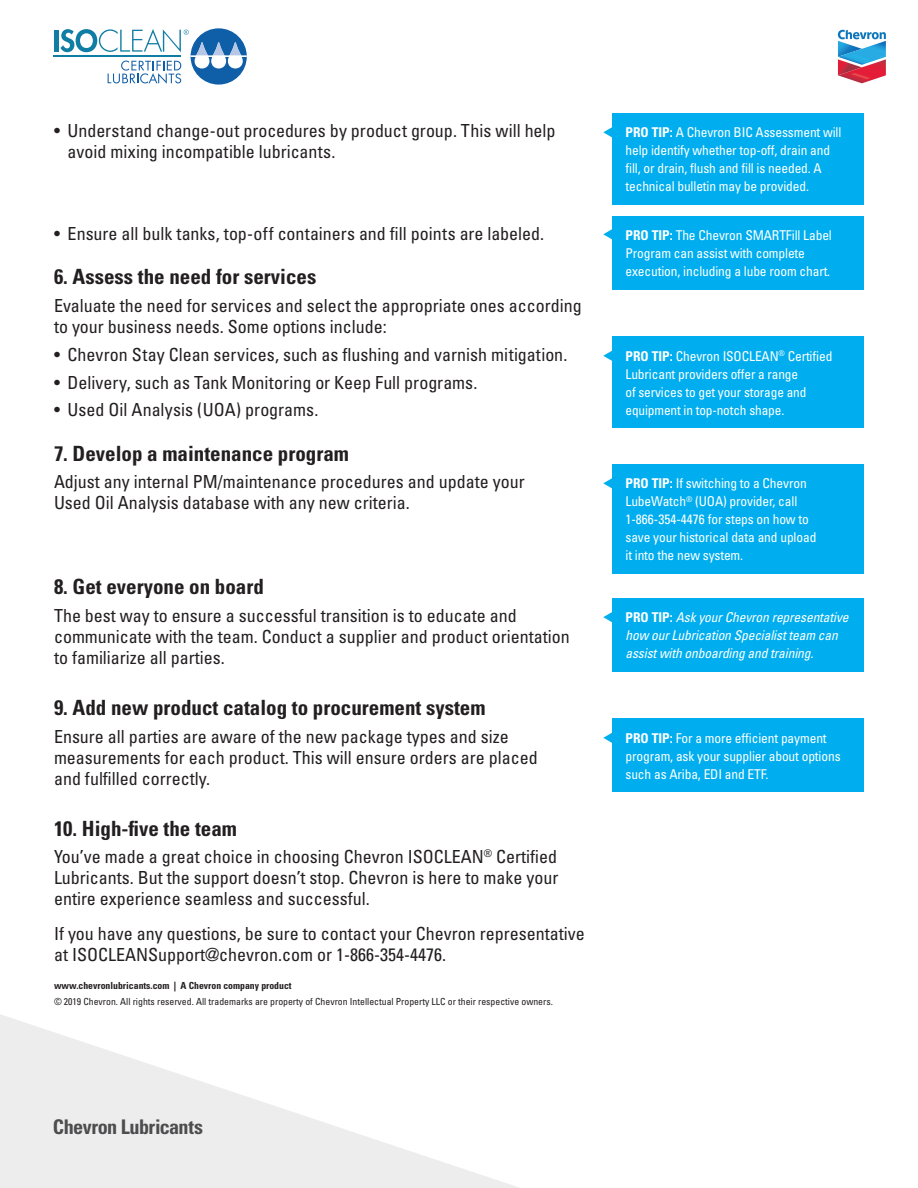
<style>
.page{position:relative;width:918px;height:1188px;background:#fff}
.page>*{position:absolute;margin:0;border:0;box-sizing:border-box;transform-origin:0 0}
.Section_Title{font:700 condensed 21px "Univers";color:#231f20}
.t1{font:700 condensed 20.25px "Univers";letter-spacing:-.025em;color:#4d4d4f}
.Body_Copy{font:condensed 18px/21px "Univers";color:#231f20}
.Pro_Tip{font:condensed 13.5px/18px "Univers";letter-spacing:-.01em;color:#fff}
.Pro_Tip-2{font:italic condensed 13.5px/18px "Univers";letter-spacing:-.01em;color:#fff}
.Body_Copy-2{font:condensed 9.75px "Univers";color:#231f20}
.Body_Copy-3{font:700 condensed 9.75px "Univers";color:#231f20}
.s1{font-weight:700}
.s2{font-weight:700;font-style:normal}
</style>
<div class="page">
<div style="left:612px;top:113px;width:252px;height:92px;background:#00aeef"></div>
<div style="left:612px;top:216px;width:252px;height:74px;background:#00aeef"></div>
<div style="left:612px;top:337px;width:252px;height:91px;background:#00aeef"></div>
<div style="left:612px;top:464px;width:252px;height:110px;background:#00aeef"></div>
<div style="left:612px;top:598px;width:252px;height:74px;background:#00aeef"></div>
<div style="left:612px;top:719px;width:252px;height:73px;background:#00aeef"></div>
<svg style="left:603px;top:127px;width:9px;height:10px"></svg>
<svg style="left:603px;top:229px;width:9px;height:10px"></svg>
<svg style="left:603px;top:351px;width:9px;height:10px"></svg>
<svg style="left:603px;top:478px;width:9px;height:10px"></svg>
<svg style="left:603px;top:612px;width:9px;height:10px"></svg>
<svg style="left:603px;top:733px;width:9px;height:10px"></svg>
<svg style="left:0;top:1014px;width:519px;height:174px;fill:#f4f4f4"></svg>
<svg style="left:108px;top:61px;width:73px;height:23px"></svg>
<hr style="left:54px;top:30px;width:4px;height:22px;background:#0f7da4">
<hr style="left:54px;top:56px;width:127px;height:1px;background:#0f7da4">
<div style="left:191px;top:28px;width:56px;height:57px;background:#0f5ea8;border-radius:50%"></div>
<svg style="left:195px;top:42px;width:48px;height:27px"></svg>
<hr style="left:191px;top:55px;width:56px;height:2px;background:#fff">
<svg style="left:60px;top:29px;width:129px;height:23px"></svg>
<svg style="left:838px;top:30px;width:48px;height:53px"></svg>
<p class="Body_Copy" style="left:68px;top:120px;width:490px;text-indent:-14px">• Understand change-out procedures by product group. This will help avoid mixing incompatible lubricants.</p>
<p class="Body_Copy" style="left:54px;top:223px;width:492px">• Ensure all bulk tanks, top-off containers and fill points are labeled.</p>
<p class="Section_Title" style="left:54px;top:264px;width:264px">6. Assess the need for services</p>
<p class="Body_Copy" style="left:54px;top:295px;width:529px">Evaluate the need for services and select the appropriate ones according to your business needs. Some options include:</p>
<p class="Body_Copy" style="left:54px;top:344px;width:515px">• Chevron Stay Clean services, such as flushing and varnish mitigation.</p>
<p class="Body_Copy" style="left:54px;top:371px;width:425px">• Delivery, such as Tank Monitoring or Keep Full programs.</p>
<p class="Body_Copy" style="left:54px;top:399px;width:266px">• Used Oil Analysis (UOA) programs.</p>
<p class="Section_Title" style="left:54px;top:440px;width:297px">7. Develop a maintenance program</p>
<p class="Body_Copy" style="left:54px;top:471px;width:472px">Adjust any internal PM/maintenance procedures and update your<br>Used Oil Analysis database with any new criteria.</p>
<p class="Section_Title" style="left:54px;top:574px;width:211px">8. Get everyone on board</p>
<p class="Body_Copy" style="left:54px;top:605px;width:517px">The best way to ensure a successful transition is to educate and communicate with the team. Conduct a supplier and product orientation to familiarize all parties.</p>
<p class="Section_Title" style="left:54px;top:695px;width:433px">9. Add new product catalog to procurement system</p>
<p class="Body_Copy" style="left:54px;top:725px;width:485px">Ensure all parties are aware of the new package types and size measurements for each product. This will ensure orders are placed and fulfilled correctly.</p>
<p class="Section_Title" style="left:54px;top:815px;width:185px">10. High-five the team</p>
<p class="Body_Copy" style="left:54px;top:846px;width:506px;text-align:justify">You’ve made a great choice in choosing Chevron ISOCLEAN<sup>®</sup> Certified Lubricants. But the support doesn’t stop. Chevron is here to make your entire experience seamless and successful.</p>
<p class="Body_Copy" style="left:54px;top:923px;width:532px">If you have any questions, be sure to contact your Chevron representative at ISOCLEANSupport@chevron.com or 1-866-354-4476.</p>
<p class="Body_Copy-3" style="left:54px;top:979px;width:239px">www.chevronlubricants.com | A Chevron company product</p>
<p class="Body_Copy-2" style="left:54px;top:995px;width:500px">© 2019 Chevron. All rights reserved. All trademarks are property of Chevron Intellectual Property LLC or their respective owners.</p>
<p class="Pro_Tip" style="left:626px;top:123px;width:217px"><span class="s1">PRO TIP:</span> A Chevron BIC Assessment will help identify whether top-off, drain and fill, or drain, flush and fill is needed. A technical bulletin may be provided.</p>
<p class="Pro_Tip" style="left:626px;top:226px;width:208px"><span class="s1">PRO TIP:</span> The Chevron SMARTFill Label<br>Program can assist with complete execution, including a lube room chart.</p>
<p class="Pro_Tip" style="left:625px;top:347px;width:208px"><span class="s1">PRO TIP:</span> Chevron ISOCLEAN<sup>®</sup> Certified Lubricant providers offer a range<br>of services to get your storage and equipment in top-notch shape.</p>
<p class="Pro_Tip" style="left:626px;top:474px;width:192px"><span class="s1">PRO TIP:</span> If switching to a Chevron<br>LubeWatch<sup>®</sup> (UOA) provider, call<br>1-866-354-4476 for steps on how to save your historical data and upload it into the new system.</p>
<p class="Pro_Tip-2" style="left:626px;top:608px;width:225px"><span class="s2">PRO TIP:</span> Ask your Chevron representative how our Lubrication Specialist team can assist with onboarding and training.</p>
<p class="Pro_Tip" style="left:626px;top:729px;width:217px"><span class="s1">PRO TIP:</span> For a more efficient payment program, ask your supplier about options such as Ariba, EDI and ETF.</p>
<p class="t1" style="left:53px;top:1114px;width:152px">Chevron Lubricants</p>
</div>
